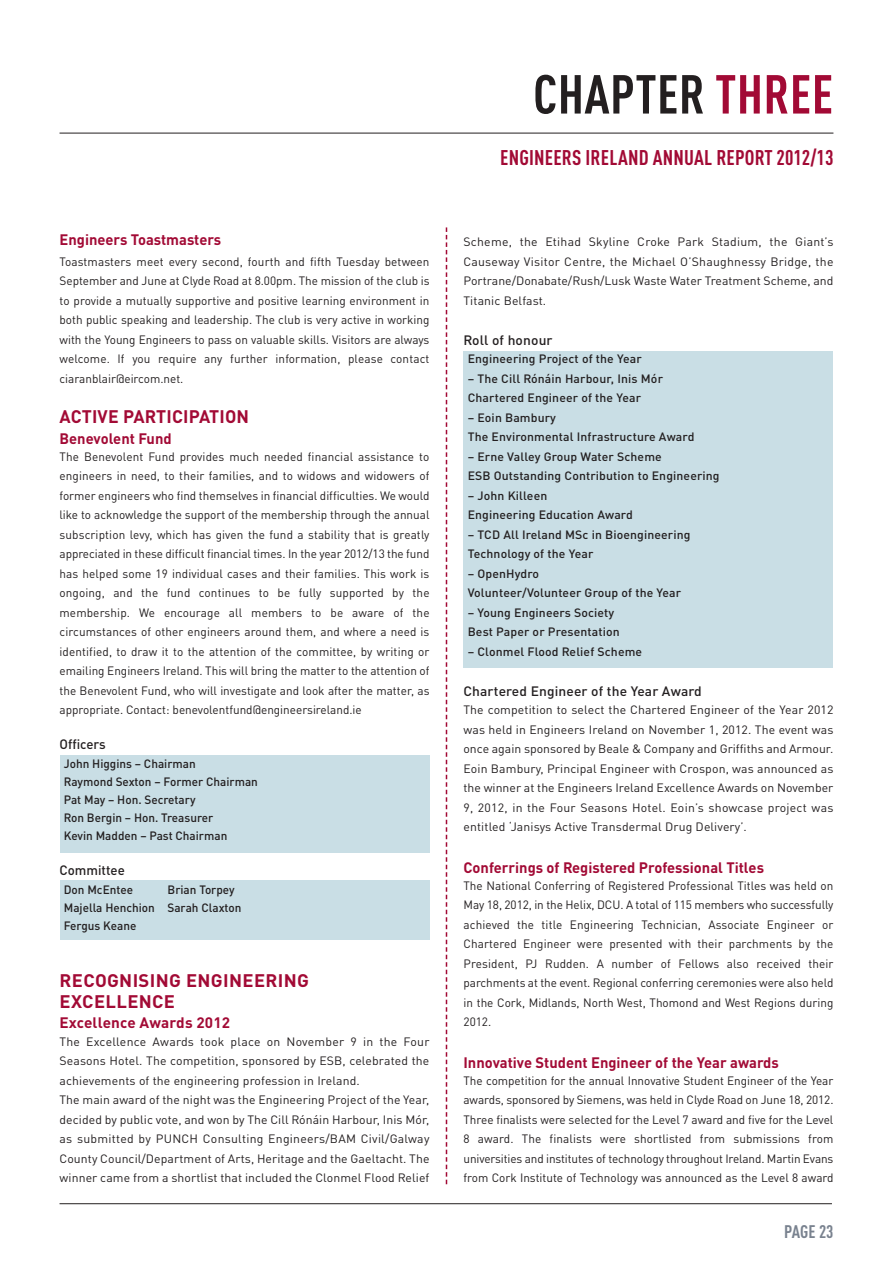
<style>
.page{position:relative;width:893px;height:1263px;background:#fff}
.page>*{position:absolute;margin:0;border:0;box-sizing:border-box;transform-origin:0 0}
.t1{font:700 condensed 54px "DINOT";letter-spacing:.01em;color:#231f20}
.t2{font:700 condensed 21px "DINOT";letter-spacing:.01em;color:#a20a35}
.t3{font:700 18px/20.7px "DINOT";letter-spacing:.02em;color:#a20a35}
.t4{font:700 condensed 18px "DINOT";color:#79828f}
.t5{font:700 15px "DINOT";color:#a20a35}
.t6{font:500 13.5px "DINOT";letter-spacing:.01em;color:#231f20}
.t7{font:12px/19.5px "DINOT";letter-spacing:.005em;color:#231f20;text-align:justify}
.t8{font:500 12px/19.5px "DINOT";letter-spacing:.01em;color:#231f20}
.s1{color:#a20a35}
</style>
<div class="page">
<div style="left:463px;top:352px;width:370px;height:316px;background:#c9dee5"></div>
<div style="left:60px;top:755px;width:369px;height:97px;background:#c9dee5"></div>
<div style="left:60px;top:880px;width:369px;height:60px;background:#c9dee5"></div>
<hr style="left:60px;top:1203px;width:772px;height:1px;background:#231f20">
<hr style="left:60px;top:133px;width:773px;height:1px;background:#231f20">
<svg style="left:446px;top:227px;width:1px;height:957px"></svg>
<p class="t5" style="left:60px;top:235px;width:163px">Engineers Toastmasters</p>
<p class="t7" style="left:60px;top:253px;width:371px">Toastmasters meet every second, fourth and fifth Tuesday between September and June at Clyde Road at 8.00pm. The mission of the club is to provide a mutually supportive and positive learning environment in both public speaking and leadership. The club is very active in working with the Young Engineers to pass on valuable skills. Visitors are always welcome. If you require any further information, please contact ciaranblair@eircom.net.</p>
<h3 class="t3" style="left:60px;top:408px;width:191px">ACTIVE PARTICIPATION</h3>
<p class="t5" style="left:60px;top:433px;width:114px">Benevolent Fund</p>
<p class="t7" style="left:60px;top:448px;width:371px">The Benevolent Fund provides much needed financial assistance to engineers in need, to their families, and to widows and widowers of former engineers who find themselves in financial difficulties. We would like to acknowledge the support of the membership through the annual subscription levy, which has given the fund a stability that is greatly appreciated in these difficult financial times. In the year 2012/13 the fund has helped some 19 individual cases and their families. This work is ongoing, and the fund continues to be fully supported by the membership. We encourage all members to be aware of the circumstances of other engineers around them, and where a need is identified, to draw it to the attention of the committee, by writing or emailing Engineers Ireland. This will bring the matter to the attention of the Benevolent Fund, who will investigate and look after the matter, as appropriate. Contact: benevolentfund@engineersireland.ie</p>
<p class="t6" style="left:60px;top:739px;width:48px">Officers</p>
<p class="t8" style="left:64px;top:756px;width:196px;line-height:18px">John Higgins – Chairman<br>Raymond Sexton – Former Chairman<br>Pat May – Hon. Secretary<br>Ron Bergin – Hon. Treasurer<br>Kevin Madden – Past Chairman</p>
<p class="t6" style="left:60px;top:865px;width:67px">Committee</p>
<p class="t8" style="left:64px;top:881px;width:71px">Don McEntee</p>
<p class="t8" style="left:64px;top:882px;width:179px;line-height:18px;text-indent:104px">Brian Torpey<br>Majella Henchion Sarah Claxton<br>Fergus Keane</p>
<h3 class="t3" style="left:60px;top:972px;width:251px">RECOGNISING ENGINEERING<br>EXCELLENCE</h3>
<p class="t5" style="left:60px;top:1018px;width:172px">Excellence Awards 2012</p>
<p class="t7" style="left:60px;top:1033px;width:371px;text-align:left">The Excellence Awards took place on November 9 in the Four Seasons Hotel. The competition, sponsored by ESB, celebrated the achievements of the engineering profession in Ireland.<br>The main award of the night was the Engineering Project of the Year, decided by public vote, and won by The Cill Rónáin Harbour, Inis Mór, as submitted by PUNCH Consulting Engineers/BAM Civil/Galway County Council/Department of Arts, Heritage and the Gaeltacht. The winner came from a shortlist that included the Clonmel Flood Relief</p>
<h1 class="t1" style="left:533px;top:75px;width:301px">CHAPTER <span class="s1">THREE</span></h1>
<h2 class="t2" style="left:500px;top:150px;width:335px">ENGINEERS IRELAND ANNUAL REPORT 2012/13</h2>
<p class="t7" style="left:463px;top:233px;width:371px">Scheme, the Etihad Skyline Croke Park Stadium, the Giant’s Causeway Visitor Centre, the Michael O’Shaughnessy Bridge, the Portrane/Donabate/Rush/Lusk Waste Water Treatment Scheme, and Titanic Belfast.</p>
<p class="t6" style="left:463px;top:335px;width:91px">Roll of honour</p>
<p class="t8" style="left:468px;top:350px;width:176px">Engineering Project of the Year</p>
<p class="t8" style="left:468px;top:370px;width:197px">– The Cill Rónáin Harbour, Inis Mór<br>Chartered Engineer of the Year</p>
<p class="t8" style="left:468px;top:409px;width:228px">– Eoin Bambury<br>The Environmental Infrastructure Award</p>
<p class="t8" style="left:468px;top:448px;width:253px">– Erne Valley Group Water Scheme<br>ESB Outstanding Contribution to Engineering</p>
<p class="t8" style="left:468px;top:487px;width:167px">– John Killeen<br>Engineering Education Award</p>
<p class="t8" style="left:468px;top:526px;width:224px">– TCD All Ireland MSc in Bioengineering<br>Technology of the Year</p>
<p class="t8" style="left:468px;top:565px;width:215px">– OpenHydro<br>Volunteer/Volunteer Group of the Year</p>
<p class="t8" style="left:468px;top:604px;width:154px">– Young Engineers Society<br>Best Paper or Presentation</p>
<p class="t8" style="left:468px;top:643px;width:176px">– Clonmel Flood Relief Scheme</p>
<p class="t6" style="left:463px;top:686px;width:240px">Chartered Engineer of the Year Award</p>
<p class="t7" style="left:463px;top:701px;width:371px">The competition to select the Chartered Engineer of the Year 2012 was held in Engineers Ireland on November 1, 2012. The event was once again sponsored by Beale &amp; Company and Griffiths and Armour.<br>Eoin Bambury, Principal Engineer with Crospon, was announced as the winner at the Engineers Ireland Excellence Awards on November 9, 2012, in the Four Seasons Hotel. Eoin’s showcase project was entitled ‘Janisys Active Transdermal Drug Delivery’.</p>
<p class="t5" style="left:463px;top:862px;width:302px">Conferrings of Registered Professional Titles</p>
<p class="t7" style="left:463px;top:877px;width:371px">The National Conferring of Registered Professional Titles was held on May 18, 2012, in the Helix, DCU. A total of 115 members who successfully achieved the title Engineering Technician, Associate Engineer or Chartered Engineer were presented with their parchments by the President, PJ Rudden. A number of Fellows also received their parchments at the event. Regional conferring ceremonies were also held in the Cork, Midlands, North West, Thomond and West Regions during 2012.</p>
<p class="t5" style="left:463px;top:1057px;width:317px">Innovative Student Engineer of the Year awards</p>
<p class="t7" style="left:463px;top:1072px;width:371px">The competition for the annual Innovative Student Engineer of the Year awards, sponsored by Siemens, was held in Clyde Road on June 18, 2012.<br>Three finalists were selected for the Level 7 award and five for the Level 8 award. The finalists were shortlisted from submissions from universities and institutes of technology throughout Ireland. Martin Evans from Cork Institute of Technology was announced as the Level 8 award</p>
<h3 class="t4" style="left:784px;top:1225px;width:51px">PAGE 23</h3>
</div>
